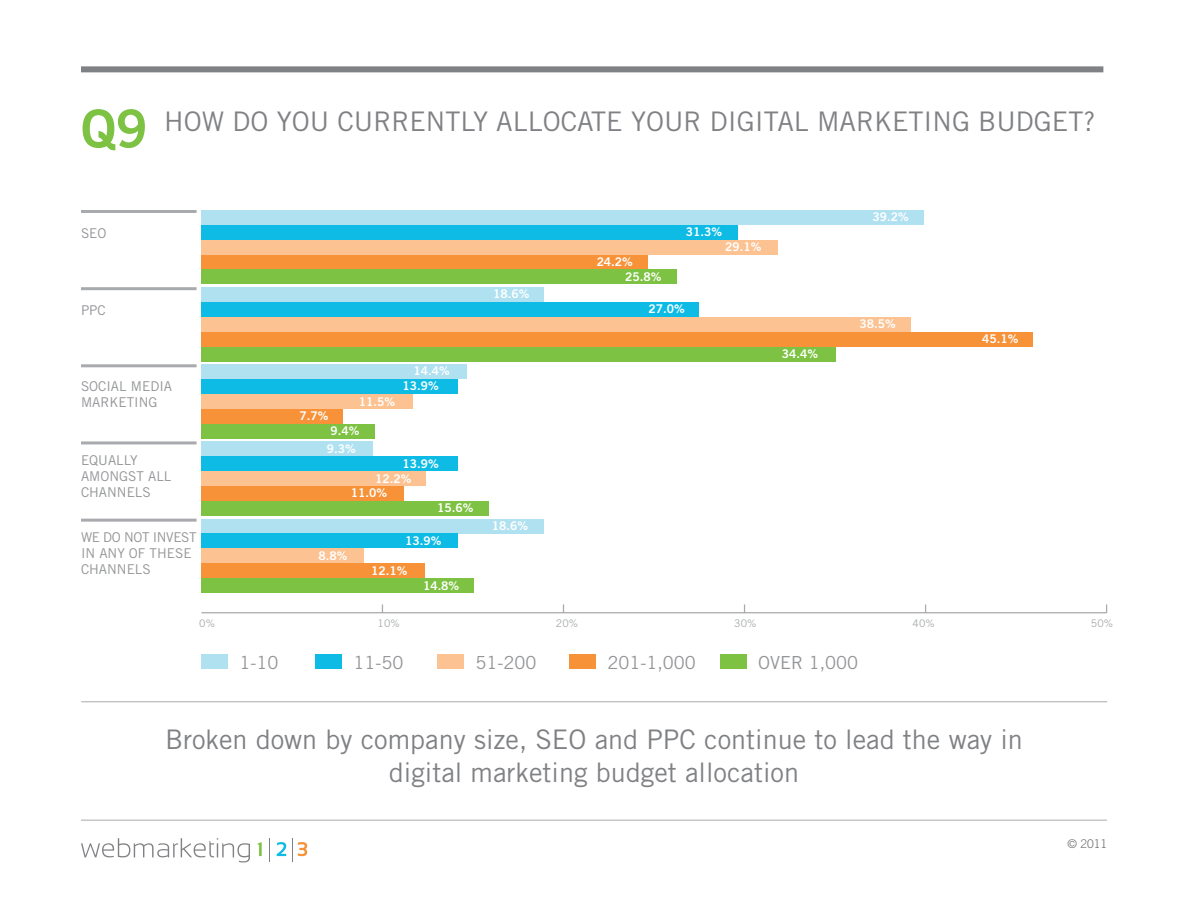
<style>
.page{position:relative;width:1188px;height:918px;background:#fff}
.page>*{position:absolute;margin:0;border:0;box-sizing:border-box;transform-origin:0 0}
.t1{font:27px/32.4px "Trade Gothic";color:#808184}
.t2{font:18px "Trade Gothic";color:#949598}
.t3{font:13.5px/16.2px "Trade Gothic";color:#949598}
.t4{font:12px "Trade Gothic Bold Two";color:#fff}
.t5{font:300 12px "Trade Gothic";color:#6e6f72}
.t6{font:10.5px "Trade Gothic";color:#a8aaad}
.s1{font-family:"Trade Gothic Bold Two";font-size:52.5px;color:#7dc242}
</style>
<div class="page">
<svg style="left:81px;top:838px;width:169px;height:24px"></svg>
<svg style="left:269px;top:838px;width:1px;height:23px"></svg>
<svg style="left:258px;top:842px;width:4px;height:14px"></svg>
<svg style="left:277px;top:842px;width:9px;height:14px"></svg>
<svg style="left:292px;top:838px;width:15px;height:23px"></svg>
<hr style="left:81px;top:820px;width:1026px;height:1px;background:#a8aaad">
<div style="left:81px;top:66px;width:1022px;height:6px;background:#808184"></div>
<hr style="left:201px;top:612px;width:906px;height:1px;background:#a8aaad">
<div style="left:201px;top:655px;width:27px;height:14px;background:#b0e1f0"></div>
<div style="left:569px;top:655px;width:27px;height:14px;background:#f79239"></div>
<div style="left:315px;top:655px;width:27px;height:14px;background:#0ebbe5"></div>
<div style="left:720px;top:655px;width:27px;height:14px;background:#7dc242"></div>
<div style="left:201px;top:210px;width:723px;height:15px;background:#b0e1f0"></div>
<div style="left:201px;top:240px;width:577px;height:15px;background:#fcc291"></div>
<div style="left:201px;top:225px;width:537px;height:15px;background:#0ebbe5"></div>
<div style="left:201px;top:255px;width:446px;height:15px;background:#f79239"></div>
<div style="left:201px;top:287px;width:343px;height:15px;background:#b0e1f0"></div>
<div style="left:201px;top:302px;width:498px;height:15px;background:#0ebbe5"></div>
<div style="left:201px;top:317px;width:710px;height:15px;background:#fcc291"></div>
<div style="left:201px;top:332px;width:832px;height:15px;background:#f79239"></div>
<div style="left:201px;top:364px;width:266px;height:15px;background:#b0e1f0"></div>
<div style="left:201px;top:379px;width:257px;height:15px;background:#0ebbe5"></div>
<div style="left:201px;top:394px;width:212px;height:15px;background:#fcc291"></div>
<div style="left:201px;top:409px;width:142px;height:15px;background:#f79239"></div>
<div style="left:201px;top:441px;width:172px;height:15px;background:#b0e1f0"></div>
<div style="left:201px;top:456px;width:257px;height:15px;background:#0ebbe5"></div>
<div style="left:201px;top:471px;width:225px;height:15px;background:#fcc291"></div>
<div style="left:201px;top:486px;width:203px;height:15px;background:#f79239"></div>
<div style="left:201px;top:519px;width:343px;height:15px;background:#b0e1f0"></div>
<div style="left:201px;top:534px;width:257px;height:14px;background:#0ebbe5"></div>
<div style="left:201px;top:548px;width:163px;height:15px;background:#fcc291"></div>
<div style="left:201px;top:563px;width:223px;height:15px;background:#f79239"></div>
<div style="left:201px;top:270px;width:476px;height:14px;background:#7dc242"></div>
<div style="left:201px;top:347px;width:635px;height:15px;background:#7dc242"></div>
<div style="left:201px;top:424px;width:174px;height:15px;background:#7dc242"></div>
<div style="left:201px;top:501px;width:288px;height:15px;background:#7dc242"></div>
<div style="left:201px;top:578px;width:273px;height:15px;background:#7dc242"></div>
<div style="left:437px;top:655px;width:27px;height:14px;background:#fcc291"></div>
<hr style="left:81px;top:210px;width:116px;height:3px;background:#a8aaad">
<hr style="left:81px;top:364px;width:116px;height:3px;background:#a8aaad">
<hr style="left:81px;top:441px;width:116px;height:3px;background:#a8aaad">
<hr style="left:81px;top:519px;width:116px;height:3px;background:#a8aaad">
<hr style="left:81px;top:287px;width:116px;height:3px;background:#a8aaad">
<hr style="left:81px;top:701px;width:1026px;height:1px;background:#a8aaad">
<p class="t1" style="left:81px;top:104px;width:214px"><span class="s1">Q9</span>HOW DO YOU</p>
<p class="t1" style="left:337px;top:104px;width:89px">CURRENT</p>
<p class="t1" style="left:460px;top:104px;width:99px">LY ALLOCATE</p>
<p class="t1" style="left:631px;top:104px;width:18px">YOU</p>
<p class="t1" style="left:684px;top:104px;width:41px">R DIGITA</p>
<p class="t1" style="left:794px;top:104px;width:114px">L MARKETING</p>
<p class="t1" style="left:978px;top:104px;width:36px">BUDGET</p>
<p class="t1" style="left:1083px;top:104px;width:13px">?</p>
<p class="t4" style="left:872px;top:209px;width:38px">39.2%</p>
<p class="t3" style="left:81px;top:225px;width:10px">SEO</p>
<p class="t4" style="left:686px;top:224px;width:38px">31.3%</p>
<p class="t4" style="left:725px;top:240px;width:38px">29.1%</p>
<p class="t4" style="left:597px;top:254px;width:38px">24.2%</p>
<p class="t4" style="left:625px;top:269px;width:38px">25.8%</p>
<p class="t4" style="left:493px;top:287px;width:38px">18.6%</p>
<p class="t3" style="left:81px;top:302px;width:9px">PPC</p>
<p class="t4" style="left:648px;top:302px;width:38px">27.0%</p>
<p class="t4" style="left:860px;top:317px;width:38px">38.5%</p>
<p class="t4" style="left:982px;top:331px;width:38px">45.1%</p>
<p class="t4" style="left:782px;top:346px;width:38px">34.4%</p>
<p class="t4" style="left:414px;top:364px;width:38px">14.4%</p>
<p class="t3" style="left:81px;top:378px;width:9px">SOCIA</p>
<p class="t3" style="left:81px;top:378px;width:59px;text-indent:38px">L MEDIA<br>MARKETING</p>
<p class="t4" style="left:359px;top:394px;width:38px">11.5%</p>
<p class="t4" style="left:402px;top:379px;width:38px">13.9%</p>
<p class="t4" style="left:300px;top:408px;width:30px">7.7%</p>
<p class="t4" style="left:331px;top:423px;width:30px">9.4%</p>
<p class="t3" style="left:81px;top:451px;width:58px">EQUALLY<br>AMONGST</p>
<p class="t3" style="left:148px;top:468px;width:25px">ALL</p>
<p class="t4" style="left:327px;top:441px;width:30px">9.3%</p>
<p class="t4" style="left:402px;top:456px;width:38px">13.9%</p>
<p class="t4" style="left:375px;top:471px;width:38px">12.2%</p>
<p class="t3" style="left:81px;top:484px;width:10px">CHANNE</p>
<p class="t3" style="left:135px;top:484px;width:16px">LS</p>
<p class="t3" style="left:81px;top:529px;width:53px">WEDO NOT</p>
<p class="t3" style="left:153px;top:529px;width:29px">INVEST</p>
<p class="t3" style="left:81px;top:545px;width:28px">IN ANY</p>
<p class="t3" style="left:129px;top:545px;width:30px">OF THESE</p>
<p class="t3" style="left:81px;top:561px;width:10px">CHANNE</p>
<p class="t3" style="left:135px;top:561px;width:16px">LS</p>
<p class="t4" style="left:351px;top:486px;width:38px">11.0%</p>
<p class="t4" style="left:319px;top:548px;width:30px">8.8%</p>
<p class="t4" style="left:437px;top:501px;width:38px">15.6%</p>
<p class="t4" style="left:405px;top:533px;width:38px">13.9%</p>
<p class="t4" style="left:371px;top:563px;width:38px">12.1%</p>
<p class="t4" style="left:492px;top:518px;width:38px">18.6%</p>
<p class="t4" style="left:423px;top:578px;width:38px">14.8%</p>
<p class="t6" style="left:199px;top:617px;width:17px">0%</p>
<p class="t6" style="left:378px;top:617px;width:24px">10%</p>
<p class="t6" style="left:556px;top:617px;width:24px">20%</p>
<p class="t6" style="left:734px;top:617px;width:24px">30%</p>
<p class="t6" style="left:913px;top:617px;width:24px">40%</p>
<p class="t6" style="left:1091px;top:617px;width:24px">50%</p>
<p class="t2" style="left:240px;top:651px;width:40px">1-10</p>
<p class="t2" style="left:354px;top:651px;width:51px">11-50</p>
<p class="t2" style="left:607px;top:651px;width:90px">201-1,000</p>
<p class="t2" style="left:758px;top:651px;width:101px">OVER 1,000</p>
<p class="t2" style="left:475px;top:651px;width:62px">51-200</p>
<p class="t1" style="left:165px;top:723px;width:388px">Broken down by company size, SEO</p>
<p class="t1" style="left:595px;top:723px;width:69px">and PPC</p>
<p class="t1" style="left:389px;top:723px;width:636px;text-indent:315px">continue to lead the way in digital marketing budget allocation</p>
<p class="t5" style="left:1068px;top:836px;width:41px">© 2011</p>
</div>
